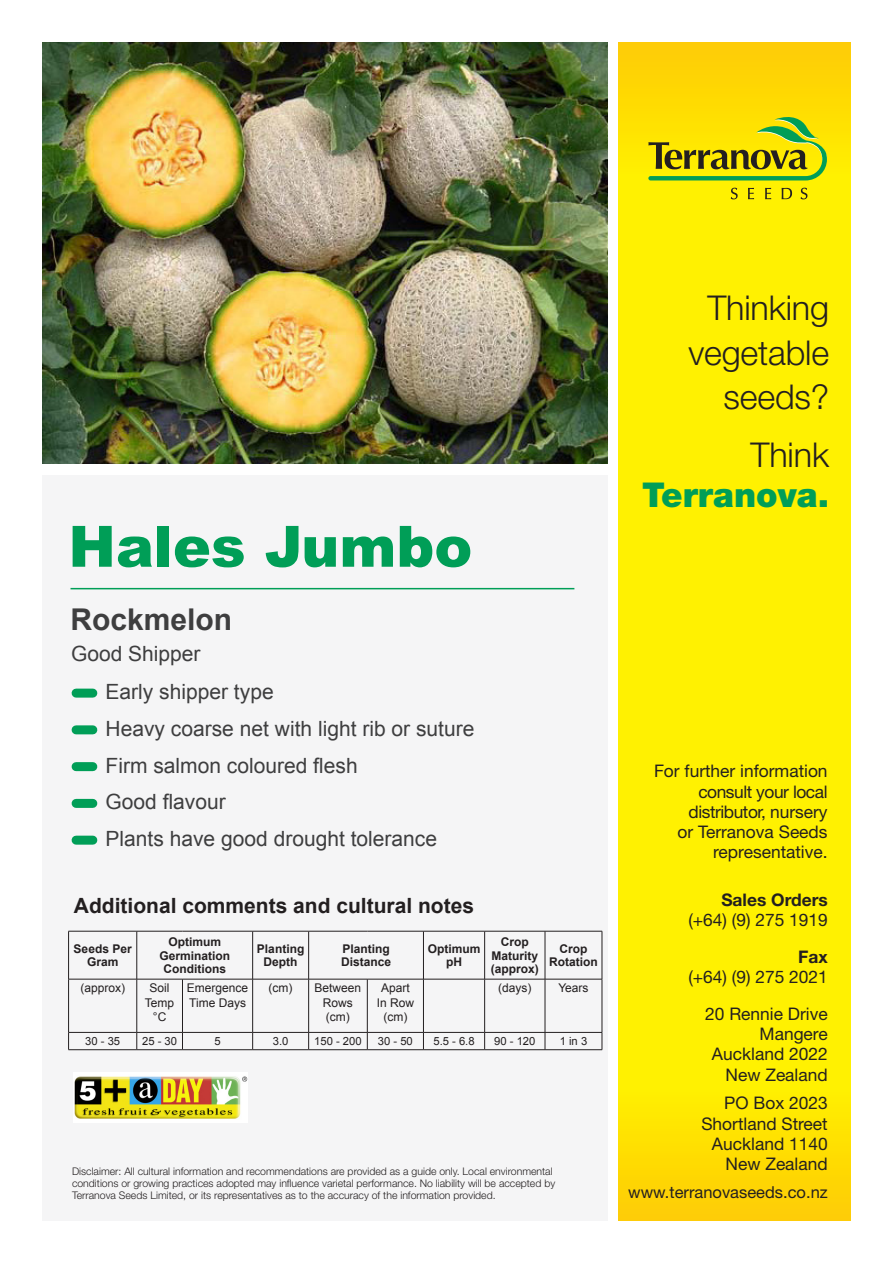
<style>
.page{position:relative;width:893px;height:1263px;background:#fff}
.page>*{position:absolute;margin:0;border:0;box-sizing:border-box;transform-origin:0 0}
.t1{font:900 57px "Arial";color:#009e57}
.t2{font:300 34.2px/44.5px "Helvetica Neue";letter-spacing:-.005em;color:#231f20;text-align:right}
.t3{font:900 34.2px/40.7px "Helvetica Neue";color:#009e57;text-align:right}
.t4{font:700 30px "Arial";color:#3e3e3f}
.t5{font:21px "Arial";color:#3e3e3f}
.t6{font:700 21px "Arial";color:#231f20}
.t7{font:17.4px/20.2px "Helvetica Neue";color:#231f20;text-align:right}
.t8{font:16.5px "Helvetica Neue";color:#231f20}
.t9{font:700 12px/13.5px "Arial";color:#231f20;text-align:center}
.t10{font:12px/14.4px "Arial";color:#231f20;text-align:center}
.t11{font:11.25px "Arial";color:#231f20}
.t12{font:300 10.5px/12px "Helvetica Neue";color:#231f20}
.s1{font-weight:300;color:#231f20}
.s2{font-weight:700}
</style>
<div class="page">
<div style="left:43px;top:475px;width:564px;height:745px;background:#f5f5f6"></div>
<img style="left:43px;top:43px;width:564px;height:420px">
<div style="left:76px;top:689px;width:17px;height:9px;background:#009e57"></div>
<div style="left:76px;top:725px;width:17px;height:9px;background:#009e57"></div>
<div style="left:76px;top:762px;width:17px;height:9px;background:#009e57"></div>
<div style="left:76px;top:799px;width:17px;height:9px;background:#009e57"></div>
<div style="left:76px;top:836px;width:17px;height:9px;background:#009e57"></div>
<hr style="left:71px;top:588px;width:503px;height:1px;background:#009e57">
<svg style="left:618px;top:42px;width:232px;height:575px;background:#feec01"></svg>
<svg style="left:618px;top:617px;width:232px;height:603px;background:#feec01"></svg>
<svg style="left:731px;top:188px;width:7px;height:11px"></svg>
<svg style="left:748px;top:188px;width:6px;height:11px"></svg>
<svg style="left:765px;top:188px;width:6px;height:11px"></svg>
<svg style="left:782px;top:188px;width:10px;height:11px"></svg>
<svg style="left:801px;top:188px;width:6px;height:11px"></svg>
<svg style="left:648px;top:117px;width:179px;height:63px;background:#c0c211"></svg>
<img style="left:74px;top:1076px;width:173px;height:43px">
<hr style="left:68px;top:931px;width:69px;height:1px;background:#231f20">
<hr style="left:68px;top:931px;width:1px;height:48px;background:#231f20">
<hr style="left:137px;top:931px;width:45px;height:1px;background:#231f20">
<hr style="left:137px;top:931px;width:1px;height:48px;background:#231f20">
<hr style="left:182px;top:931px;width:71px;height:1px;background:#231f20">
<hr style="left:253px;top:931px;width:56px;height:1px;background:#231f20">
<hr style="left:252px;top:931px;width:1px;height:48px;background:#231f20">
<hr style="left:309px;top:931px;width:58px;height:1px;background:#231f20">
<hr style="left:308px;top:931px;width:1px;height:48px;background:#231f20">
<hr style="left:367px;top:931px;width:56px;height:1px;background:#231f20">
<hr style="left:423px;top:931px;width:62px;height:1px;background:#231f20">
<hr style="left:423px;top:931px;width:1px;height:48px;background:#231f20">
<hr style="left:485px;top:931px;width:60px;height:1px;background:#231f20">
<hr style="left:484px;top:931px;width:1px;height:48px;background:#231f20">
<hr style="left:545px;top:931px;width:57px;height:1px;background:#231f20">
<hr style="left:545px;top:931px;width:1px;height:48px;background:#231f20">
<hr style="left:602px;top:931px;width:1px;height:48px;background:#231f20">
<hr style="left:68px;top:979px;width:69px;height:1px;background:#231f20">
<hr style="left:68px;top:979px;width:1px;height:53px;background:#231f20">
<hr style="left:137px;top:979px;width:45px;height:1px;background:#231f20">
<hr style="left:137px;top:979px;width:1px;height:53px;background:#231f20">
<hr style="left:182px;top:979px;width:71px;height:1px;background:#231f20">
<hr style="left:182px;top:979px;width:1px;height:53px;background:#231f20">
<hr style="left:253px;top:979px;width:56px;height:1px;background:#231f20">
<hr style="left:252px;top:979px;width:1px;height:53px;background:#231f20">
<hr style="left:309px;top:979px;width:58px;height:1px;background:#231f20">
<hr style="left:308px;top:979px;width:1px;height:53px;background:#231f20">
<hr style="left:367px;top:979px;width:56px;height:1px;background:#231f20">
<hr style="left:367px;top:979px;width:1px;height:53px;background:#231f20">
<hr style="left:423px;top:979px;width:62px;height:1px;background:#231f20">
<hr style="left:423px;top:979px;width:1px;height:53px;background:#231f20">
<hr style="left:485px;top:979px;width:60px;height:1px;background:#231f20">
<hr style="left:484px;top:979px;width:1px;height:53px;background:#231f20">
<hr style="left:545px;top:979px;width:57px;height:1px;background:#231f20">
<hr style="left:545px;top:979px;width:1px;height:53px;background:#231f20">
<hr style="left:602px;top:979px;width:1px;height:53px;background:#231f20">
<hr style="left:68px;top:1032px;width:69px;height:1px;background:#231f20">
<svg style="left:68px;top:1032px;width:1px;height:17px"></svg>
<hr style="left:137px;top:1032px;width:45px;height:1px;background:#231f20">
<svg style="left:137px;top:1032px;width:1px;height:17px"></svg>
<hr style="left:182px;top:1032px;width:71px;height:1px;background:#231f20">
<svg style="left:182px;top:1032px;width:1px;height:17px"></svg>
<hr style="left:253px;top:1032px;width:56px;height:1px;background:#231f20">
<svg style="left:252px;top:1032px;width:1px;height:17px"></svg>
<hr style="left:309px;top:1032px;width:58px;height:1px;background:#231f20">
<svg style="left:308px;top:1032px;width:1px;height:17px"></svg>
<hr style="left:367px;top:1032px;width:56px;height:1px;background:#231f20">
<svg style="left:367px;top:1032px;width:1px;height:17px"></svg>
<hr style="left:423px;top:1032px;width:62px;height:1px;background:#231f20">
<svg style="left:423px;top:1032px;width:1px;height:17px"></svg>
<hr style="left:485px;top:1032px;width:60px;height:1px;background:#231f20">
<svg style="left:484px;top:1032px;width:1px;height:17px"></svg>
<hr style="left:545px;top:1032px;width:57px;height:1px;background:#231f20">
<svg style="left:545px;top:1032px;width:1px;height:17px"></svg>
<svg style="left:602px;top:1032px;width:1px;height:17px"></svg>
<hr style="left:68px;top:1049px;width:69px;height:1px;background:#231f20">
<hr style="left:137px;top:1049px;width:45px;height:1px;background:#231f20">
<hr style="left:182px;top:1049px;width:71px;height:1px;background:#231f20">
<hr style="left:253px;top:1049px;width:56px;height:1px;background:#231f20">
<hr style="left:309px;top:1049px;width:58px;height:1px;background:#231f20">
<hr style="left:367px;top:1049px;width:56px;height:1px;background:#231f20">
<hr style="left:423px;top:1049px;width:62px;height:1px;background:#231f20">
<hr style="left:485px;top:1049px;width:60px;height:1px;background:#231f20">
<hr style="left:545px;top:1049px;width:57px;height:1px;background:#231f20">
<p class="t1" style="left:68px;top:505px;width:405px">Hales Jumbo</p>
<p class="t4" style="left:71px;top:600px;width:163px">Rockmelon</p>
<p class="t5" style="left:71px;top:640px;width:131px">Good Shipper</p>
<p class="t5" style="left:106px;top:678px;width:170px">Early shipper type</p>
<p class="t5" style="left:106px;top:715px;width:370px">Heavy coarse net with light rib or suture</p>
<p class="t5" style="left:106px;top:751px;width:254px">Firm salmon coloured flesh</p>
<p class="t5" style="left:106px;top:788px;width:122px">Good flavour</p>
<p class="t5" style="left:106px;top:825px;width:333px">Plants have good drought tolerance</p>
<p class="t6" style="left:74px;top:891px;width:402px">Additional comments and cultural notes</p>
<p class="t9" style="left:74px;top:942px;width:60px">Seeds Per<br>Gram</p>
<p class="t9" style="left:159px;top:935px;width:72px">Optimum<br>Germination<br>Conditions</p>
<p class="t9" style="left:257px;top:942px;width:49px">Planting<br>Depth</p>
<p class="t9" style="left:341px;top:942px;width:52px;text-align:left">Planting<br>Distance</p>
<p class="t9" style="left:428px;top:942px;width:54px">Optimum pH</p>
<p class="t9" style="left:491px;top:935px;width:49px">Crop<br>Maturity (approx)</p>
<p class="t9" style="left:549px;top:942px;width:50px">Crop<br>Rotation</p>
<p class="t10" style="left:80px;top:981px;width:46px">(approx)</p>
<p class="t10" style="left:145px;top:981px;width:31px">Soil<br>Temp °C</p>
<p class="t10" style="left:187px;top:981px;width:63px;text-align:left">Emergence<br>Time Days</p>
<p class="t10" style="left:269px;top:981px;width:25px">(cm)</p>
<p class="t10" style="left:315px;top:981px;width:48px">Between<br>Rows (cm)</p>
<p class="t10" style="left:377px;top:981px;width:39px">Apart<br>In Row (cm)</p>
<p class="t10" style="left:498px;top:981px;width:35px">(days)</p>
<p class="t10" style="left:558px;top:981px;width:32px">Years</p>
<p class="t11" style="left:85px;top:1033px;width:37px">30 - 35</p>
<p class="t11" style="left:142px;top:1033px;width:37px">25 - 30</p>
<p class="t11" style="left:214px;top:1033px;width:8px">5</p>
<p class="t11" style="left:273px;top:1033px;width:17px">3.0</p>
<p class="t11" style="left:314px;top:1033px;width:49px">150 - 200</p>
<p class="t11" style="left:378px;top:1033px;width:37px">30 - 50</p>
<p class="t11" style="left:433px;top:1033px;width:43px">5.5 - 6.8</p>
<p class="t11" style="left:494px;top:1033px;width:43px">90 - 120</p>
<p class="t11" style="left:560px;top:1033px;width:29px">1 in 3</p>
<p class="t12" style="left:72px;top:1165px;width:485px">Disclaimer: All cultural information and recommendations are provided as a guide only. Local environmental conditions or growing practices adopted may influence varietal performance. No liability will be accepted by<br>Terranova Seeds Limited, or its representatives as to the accuracy of the information provided.</p>
<p class="t2" style="left:688px;top:285px;width:142px">Thinking vegetable seeds?</p>
<p class="t3" style="left:642px;top:434px;width:188px"><span class="s1">Think<br></span>Terranova.</p>
<p class="t7" style="left:654px;top:761px;width:175px">For further information consult your local distributor, nursery<br>or Terranova Seeds representative.</p>
<p class="t7" style="left:688px;top:889px;width:141px"><span class="s2">Sales Orders </span>(+64) (9) 275 1919</p>
<p class="t7" style="left:688px;top:946px;width:141px"><span class="s2">Fax<br></span>(+64) (9) 275 2021</p>
<p class="t7" style="left:705px;top:1003px;width:124px">20 Rennie Drive<br>Mangere<br>Auckland 2022<br>New Zealand</p>
<p class="t7" style="left:701px;top:1093px;width:128px">PO Box 2023<br>Shortland Street<br>Auckland 1140<br>New Zealand</p>
<p class="t8" style="left:628px;top:1182px;width:201px">www.terranovaseeds.co.nz</p>
</div>
